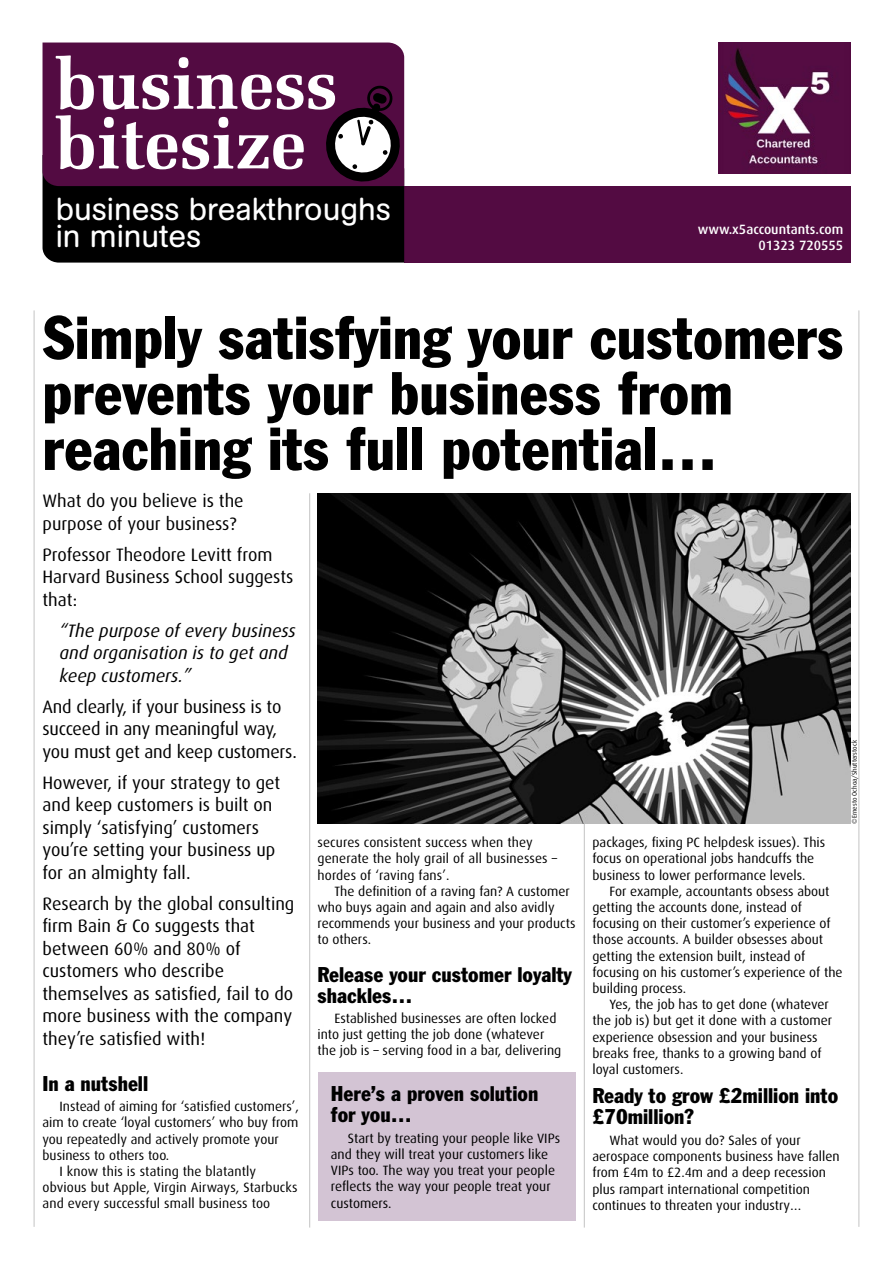
<style>
.page{position:relative;width:893px;height:1263px;background:#fff}
.page>*{position:absolute;margin:0;border:0;box-sizing:border-box;transform-origin:0 0}
.HEADING{font:condensed 60px/55.5px "Franklin Gothic BT";color:#000}
.t1{font:31.5px/27px "AG Buch Rounded BQ";color:#fff}
.SUBHEAD2{font:condensed 21px/21px "Franklin Gothic BT";color:#000}
.SUBHEAD{font:condensed 21px/21px "Franklin Gothic BT";color:#000}
.first_para2{font:18px/22.5px "Dax";color:#000}
.first_para2-2{font:italic 18px/22.5px "Dax";color:#000}
.body{font:13.5px/16.2px "Dax";color:#000}
.body2{font:13.5px/16.2px "Dax";color:#000}
.body2-2{font:500 13.5px "Dax";color:#fff}
.body2-3{font:6.75px "Dax";color:#000}
</style>
<div class="page">
<hr style="left:34px;top:310px;width:1px;height:917px;background:#c6c6c6">
<hr style="left:858px;top:310px;width:1px;height:917px;background:#c6c6c6">
<div style="left:404px;top:186px;width:446px;height:77px;background:#530b42"></div>
<div style="left:43px;top:43px;width:361px;height:12px;background:#530b42"></div>
<svg style="left:43px;top:55px;width:362px;height:208px;background:#4d2e46"></svg>
<svg style="left:358px;top:120px;width:5px;height:24px"></svg>
<div style="left:357px;top:120px;width:7px;height:25px;border:2px solid #000"></div>
<img style="left:719px;top:43px;width:131px;height:131px">
<div style="left:318px;top:1071px;width:257px;height:149px;background:#d3c4d4"></div>
<hr style="left:584px;top:789px;width:1px;height:438px;background:#c6c6c6">
<hr style="left:309px;top:493px;width:1px;height:734px;background:#c6c6c6">
<img style="left:317px;top:493px;width:533px;height:331px">
<h2 class="t1" style="left:56px;top:196px;width:337px">business breakthroughs in minutes</h2>
<p class="body2-2" style="left:698px;top:222px;width:147px">www.x5accountants.com</p>
<p class="body2-2" style="left:758px;top:238px;width:86px">01323 720555</p>
<p class="HEADING" style="left:43px;top:308px;width:803px">Simply satisfying your customers prevents your business from reaching its full potential…</p>
<p class="first_para2" style="left:43px;top:490px;width:203px">What do you believe is the purpose of your business?</p>
<p class="first_para2" style="left:43px;top:543px;width:252px">Professor Theodore Levitt from<br>Harvard Business School suggests that:</p>
<p class="first_para2-2" style="left:60px;top:619px;width:238px">“The purpose of every business and organisation is to get and keep customers.”</p>
<p class="first_para2" style="left:43px;top:695px;width:256px">And clearly, if your business is to succeed in any meaningful way, you must get and keep customers.</p>
<p class="first_para2" style="left:43px;top:771px;width:239px">However, if your strategy to get and keep customers is built on simply ‘satisfying’ customers you’re setting your business up for an almighty fall.</p>
<p class="first_para2" style="left:43px;top:892px;width:253px">Research by the global consulting firm Bain &amp; Co suggests that between 60% and 80% of customers who describe themselves as satisfied, fail to do more business with the company they’re satisfied with!</p>
<p class="SUBHEAD2" style="left:43px;top:1072px;width:107px">In a nutshell</p>
<p class="body2" style="left:43px;top:1098px;width:258px;text-indent:17px">Instead of aiming for ‘satisfied customers’, aim to create ‘loyal customers’ who buy from you repeatedly and actively promote your business to others too.</p>
<p class="body2" style="left:43px;top:1163px;width:256px;text-indent:17px">I know this is stating the blatantly obvious but Apple, Virgin Airways, Starbucks and every successful small business too</p>
<p class="body" style="left:592px;top:834px;width:234px">packages, fixing PC helpdesk issues). This focus on operational jobs handcuffs the business to lower performance levels.</p>
<p class="body" style="left:592px;top:883px;width:252px;text-indent:17px">For example, accountants obsess about getting the accounts done, instead of focusing on their customer’s experience of those accounts. A builder obsesses about getting the extension built, instead of focusing on his customer’s experience of the building process.</p>
<p class="body" style="left:592px;top:996px;width:241px;text-indent:17px">Yes, the job has to get done (whatever the job is) but get it done with a customer experience obsession and your business breaks free, thanks to a growing band of loyal customers.</p>
<p class="SUBHEAD" style="left:592px;top:1085px;width:247px">Ready to grow £2million into £70million?</p>
<p class="body" style="left:592px;top:1132px;width:249px;text-indent:17px">What would you do? Sales of your aerospace components business have fallen from £4m to £2.4m and a deep recession plus rampart international competition continues to threaten your industry…</p>
<p class="body2" style="left:317px;top:834px;width:241px">secures consistent success when they generate the holy grail of all businesses – hordes of ‘raving fans’.</p>
<p class="body2" style="left:317px;top:883px;width:259px;text-indent:17px">The definition of a raving fan? A customer who buys again and again and also avidly recommends your business and your products to others.</p>
<p class="SUBHEAD2" style="left:317px;top:963px;width:256px">Release your customer loyalty shackles…</p>
<p class="body" style="left:317px;top:1010px;width:245px;text-indent:17px">Established businesses are often locked into just getting the job done (whatever the job is – serving food in a bar, delivering</p>
<p class="SUBHEAD2" style="left:331px;top:1083px;width:209px">Here’s a proven solution for you…</p>
<p class="body2" style="left:331px;top:1130px;width:231px;text-indent:17px">Start by treating your people like VIPs and they will treat your customers like VIPs too. The way you treat your people reflects the way your people treat your customers.</p>
<p class="body2-3" style="left:851px;top:824px;width:85px;rotate:-90deg">©Ernesto Ochoa/Shutterstock</p>
</div>
